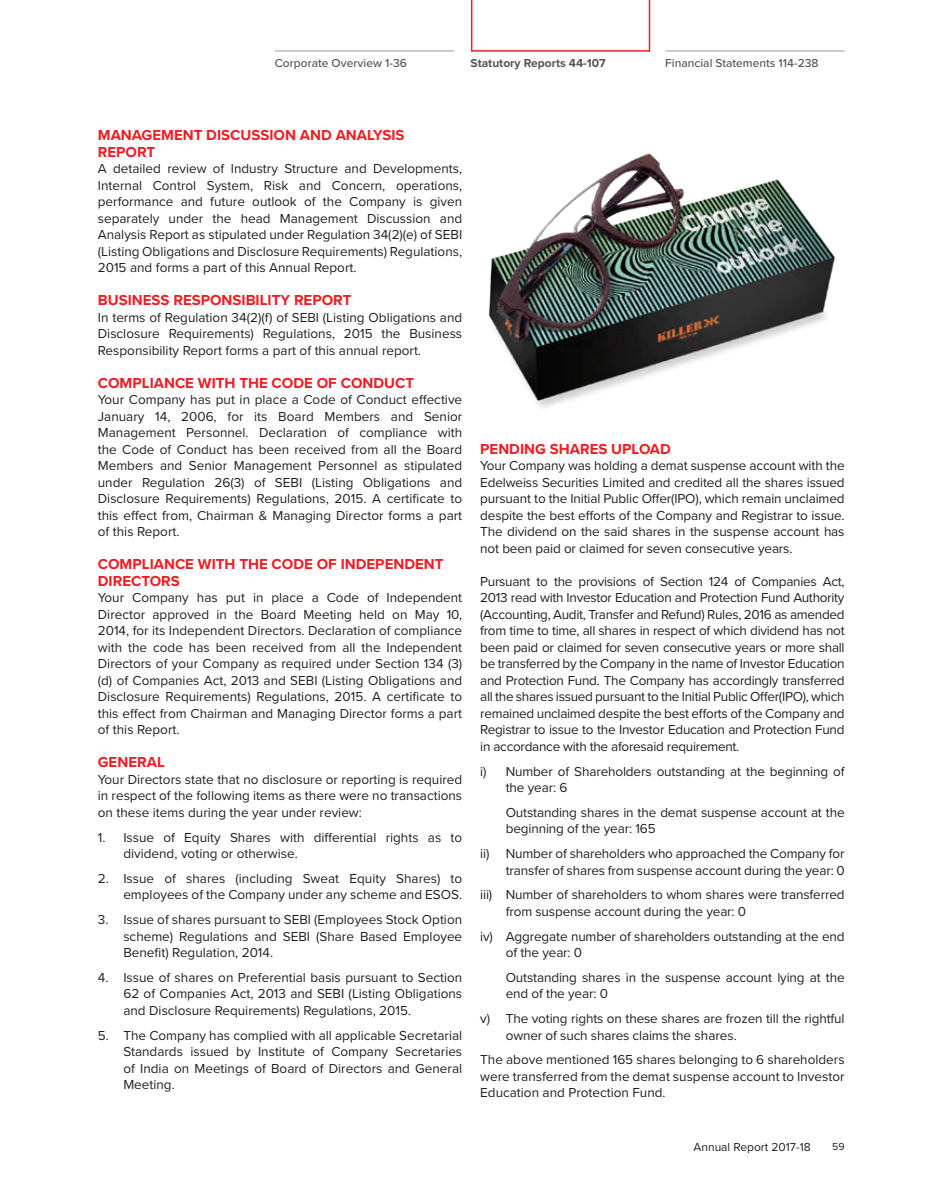
<style>
.page{position:relative;width:951px;height:1188px;background:#fff}
.page>*{position:absolute;margin:0;border:0;box-sizing:border-box;transform-origin:0 0}
.Heading_1{font:700 15px/16.5px "Proxima Nova";color:#ee1d23}
.Body_text{font:13.5px/16.5px "Proxima Nova";letter-spacing:-.01em;color:#231f20;text-align:justify}
.t1{font:500 12px "Proxima Nova";color:#545557}
.t2{font:700 12px "Proxima Nova";color:#545557}
.t3{font:12px "Proxima Nova";color:#231f20}
.t4{font:10.5px "Proxima Nova";color:#231f20}
</style>
<div class="page">
<svg style="left:471px;top:0;width:179px;height:52px"></svg>
<hr style="left:275px;top:50px;width:179px;height:2px;background:#bcbdc0">
<hr style="left:665px;top:50px;width:179px;height:2px;background:#bcbdc0">
<img style="left:489px;top:153px;width:346px;height:255px">
<p class="t1" style="left:275px;top:56px;width:134px">Corporate Overview 1-36</p>
<p class="t2" style="left:470px;top:56px;width:137px">Statutory Reports 44-107</p>
<p class="t1" style="left:665px;top:56px;width:155px">Financial Statements 114-238</p>
<p class="Heading_1" style="left:98px;top:128px;width:308px">MANAGEMENT DISCUSSION AND ANALYSIS<br>REPORT</p>
<p class="Body_text" style="left:98px;top:161px;width:366px">A detailed review of Industry Structure and Developments, Internal Control System, Risk and Concern, operations, performance and future outlook of the Company is given separately under the head Management Discussion and Analysis Report as stipulated under Regulation 34(2)(e) of SEBI (Listing Obligations and Disclosure Requirements) Regulations, 2015 and forms a part of this Annual Report.</p>
<p class="Heading_1" style="left:98px;top:293px;width:255px">BUSINESS RESPONSIBILITY REPORT</p>
<p class="Body_text" style="left:98px;top:309px;width:366px">In terms of Regulation 34(2)(f) of SEBI (Listing Obligations and Disclosure Requirements) Regulations, 2015 the Business Responsibility Report forms a part of this annual report.</p>
<p class="Heading_1" style="left:98px;top:375px;width:318px">COMPLIANCE WITH THE CODE OF CONDUCT</p>
<p class="Body_text" style="left:98px;top:392px;width:366px">Your Company has put in place a Code of Conduct effective January 14, 2006, for its Board Members and Senior Management Personnel. Declaration of compliance with the Code of Conduct has been received from all the Board Members and Senior Management Personnel as stipulated under Regulation 26(3) of SEBI (Listing Obligations and Disclosure Requirements) Regulations, 2015. A certificate to this effect from, Chairman &amp; Managing Director forms a part of this Report.</p>
<p class="Heading_1" style="left:98px;top:557px;width:347px">COMPLIANCE WITH THE CODE OF INDEPENDENT<br>DIRECTORS</p>
<p class="Body_text" style="left:98px;top:590px;width:366px">Your Company has put in place a Code of Independent Director approved in the Board Meeting held on May 10, 2014, for its Independent Directors. Declaration of compliance with the code has been received from all the Independent Directors of your Company as required under Section 134 (3) (d) of Companies Act, 2013 and SEBI (Listing Obligations and Disclosure Requirements) Regulations, 2015. A certificate to this effect from Chairman and Managing Director forms a part of this Report.</p>
<p class="Heading_1" style="left:98px;top:755px;width:68px">GENERAL</p>
<p class="Body_text" style="left:98px;top:771px;width:366px">Your Directors state that no disclosure or reporting is required in respect of the following items as there were no transactions on these items during the year under review:</p>
<p class="Body_text" style="left:123px;top:829px;width:340px;text-indent:-26px">1. Issue of Equity Shares with differential rights as to dividend, voting or otherwise.</p>
<p class="Body_text" style="left:98px;top:870px;width:366px;text-align:right">2. Issue of shares (including Sweat Equity Shares) to employees of the Company under any scheme and ESOS.</p>
<p class="Body_text" style="left:123px;top:912px;width:340px;text-indent:-26px">3. Issue of shares pursuant to SEBI (Employees Stock Option scheme) Regulations and SEBI (Share Based Employee Benefit) Regulation, 2014.</p>
<p class="Body_text" style="left:123px;top:969px;width:340px;text-indent:-26px">4. Issue of shares on Preferential basis pursuant to Section 62 of Companies Act, 2013 and SEBI (Listing Obligations and Disclosure Requirements) Regulations, 2015.</p>
<p class="Body_text" style="left:123px;top:1027px;width:340px;text-indent:-26px">5. The Company has complied with all applicable Secretarial Standards issued by Institute of Company Secretaries of India on Meetings of Board of Directors and General Meeting.</p>
<p class="Heading_1" style="left:480px;top:441px;width:192px">PENDING SHARES UPLOAD</p>
<p class="Body_text" style="left:480px;top:458px;width:366px">Your Company was holding a demat suspense account with the Edelweiss Securities Limited and credited all the shares issued pursuant to the Initial Public Offer(IPO), which remain unclaimed despite the best efforts of the Company and Registrar to issue.<br>The dividend on the said shares in the suspense account has not been paid or claimed for seven consecutive years.</p>
<p class="Body_text" style="left:480px;top:573px;width:366px">Pursuant to the provisions of Section 124 of Companies Act, 2013 read with Investor Education and Protection Fund Authority (Accounting, Audit, Transfer and Refund) Rules, 2016 as amended from time to time, all shares in respect of which dividend has not been paid or claimed for seven consecutive years or more shall be transferred by the Company in the name of Investor Education and Protection Fund. The Company has accordingly transferred all the shares issued pursuant to the Initial Public Offer(IPO), which remained unclaimed despite the best efforts of the Company and Registrar to issue to the Investor Education and Protection Fund in accordance with the aforesaid requirement.</p>
<p class="Body_text" style="left:505px;top:763px;width:340px;text-indent:-26px">i) Number of Shareholders outstanding at the beginning of the year: 6</p>
<p class="Body_text" style="left:505px;top:804px;width:340px">Outstanding shares in the demat suspense account at the beginning of the year: 165</p>
<p class="Body_text" style="left:480px;top:846px;width:366px;text-align:right">ii) Number of shareholders who approached the Company for transfer of shares from suspense account during the year: 0</p>
<p class="Body_text" style="left:505px;top:887px;width:340px;text-indent:-26px">iii) Number of shareholders to whom shares were transferred from suspense account during the year: 0</p>
<p class="Body_text" style="left:505px;top:928px;width:340px;text-indent:-26px">iv) Aggregate number of shareholders outstanding at the end of the year: 0</p>
<p class="Body_text" style="left:505px;top:969px;width:340px">Outstanding shares in the suspense account lying at the end of the year: 0</p>
<p class="Body_text" style="left:505px;top:1011px;width:340px;text-indent:-26px">v) The voting rights on these shares are frozen till the rightful owner of such shares claims the shares.</p>
<p class="Body_text" style="left:480px;top:1052px;width:366px">The above mentioned 165 shares belonging to 6 shareholders were transferred from the demat suspense account to Investor Education and Protection Fund.</p>
<p class="t3" style="left:693px;top:1140px;width:119px">Annual Report 2017-18</p>
<p class="t4" style="left:832px;top:1140px;width:14px">59</p>
</div>
